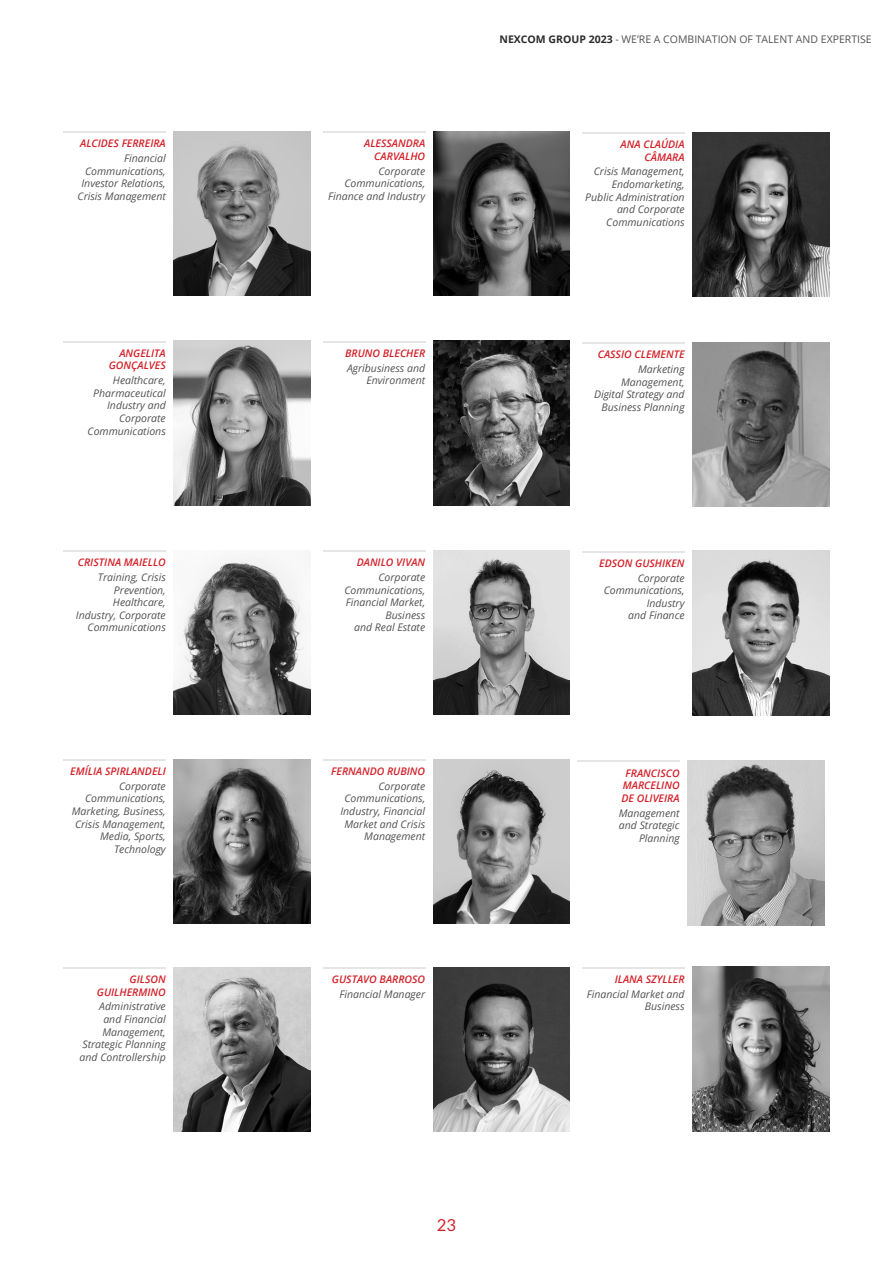
<style>
.page{position:relative;width:893px;height:1263px;background:#fff}
.page>*{position:absolute;margin:0;border:0;box-sizing:border-box;transform-origin:0 0}
.t1{font:16.5px "Lato";color:#d42129}
.t2{font:italic 10.5px/12.6px "Open Sans";color:#535353;text-align:right}
.t3{font:italic 600 10.5px/12.6px "Open Sans";color:#d42129;text-align:right}
.t4{font:10.5px "Open Sans";color:#535353}
.s1{font-weight:700;color:#2b2c2c}
</style>
<div class="page">
<img style="left:174px;top:131px;width:136px;height:165px">
<img style="left:692px;top:132px;width:137px;height:165px">
<img style="left:174px;top:759px;width:136px;height:164px">
<img style="left:174px;top:558px;width:136px;height:157px">
<img style="left:433px;top:967px;width:137px;height:164px">
<img style="left:174px;top:341px;width:136px;height:164px">
<img style="left:433px;top:759px;width:137px;height:164px">
<img style="left:692px;top:342px;width:137px;height:165px">
<img style="left:433px;top:550px;width:137px;height:165px">
<img style="left:433px;top:131px;width:137px;height:165px">
<img style="left:433px;top:341px;width:137px;height:164px">
<img style="left:174px;top:967px;width:136px;height:164px">
<img style="left:692px;top:551px;width:137px;height:164px">
<hr style="left:64px;top:131px;width:102px;height:2px;background:#e5e5e5">
<hr style="left:583px;top:132px;width:102px;height:2px;background:#e5e5e5">
<hr style="left:323px;top:131px;width:102px;height:2px;background:#e5e5e5">
<hr style="left:583px;top:342px;width:102px;height:2px;background:#e5e5e5">
<hr style="left:323px;top:550px;width:102px;height:2px;background:#e5e5e5">
<hr style="left:583px;top:551px;width:102px;height:1px;background:#e5e5e5">
<hr style="left:64px;top:341px;width:102px;height:1px;background:#e5e5e5">
<hr style="left:323px;top:341px;width:102px;height:1px;background:#e5e5e5">
<hr style="left:323px;top:759px;width:102px;height:1px;background:#e5e5e5">
<hr style="left:64px;top:967px;width:102px;height:1px;background:#e5e5e5">
<hr style="left:64px;top:550px;width:102px;height:2px;background:#e5e5e5">
<hr style="left:64px;top:759px;width:102px;height:1px;background:#e5e5e5">
<hr style="left:323px;top:968px;width:102px;height:1px;background:#e5e5e5">
<img style="left:687px;top:760px;width:137px;height:165px">
<hr style="left:578px;top:760px;width:102px;height:2px;background:#e5e5e5">
<img style="left:692px;top:967px;width:137px;height:164px">
<hr style="left:583px;top:967px;width:102px;height:2px;background:#e5e5e5">
<p class="t4" style="left:499px;top:32px;width:374px"><span class="s1">NEXCOM GROUP 2023</span> - WE’RE A COMBINATION OF TALENT AND EXPERTISE</p>
<p class="t3" style="left:80px;top:137px;width:87px">ALCIDES FERREIRA</p>
<p class="t3" style="left:621px;top:138px;width:66px">ANA CLAÚDIA<br>CÂMARA</p>
<p class="t3" style="left:364px;top:137px;width:63px">ALESSANDRA</p>
<p class="t2" style="left:124px;top:152px;width:43px">Financial</p>
<p class="t3" style="left:374px;top:150px;width:52px">CARVALHO</p>
<p class="t2" style="left:78px;top:164px;width:90px">Communications,<br>Investor Relations,<br>Crisis Management</p>
<p class="t2" style="left:585px;top:165px;width:101px">Crisis Management,<br>Endomarketing,<br>Public Administration and Corporate<br>Communications</p>
<p class="t2" style="left:328px;top:164px;width:99px">Corporate<br>Communications,<br>Finance and Industry</p>
<p class="t3" style="left:109px;top:347px;width:59px">ANGELITA<br>GONÇALVES</p>
<p class="t3" style="left:345px;top:347px;width:82px">BRUNO BLECHER</p>
<p class="t2" style="left:347px;top:361px;width:80px">Agribusiness and<br>Environment</p>
<p class="t2" style="left:88px;top:374px;width:80px">Healthcare,<br>Pharmaceutical<br>Industry and<br>Corporate<br>Communications</p>
<p class="t3" style="left:598px;top:348px;width:88px">CASSIO CLEMENTE</p>
<p class="t2" style="left:621px;top:363px;width:65px">Marketing<br>Management,</p>
<p class="t2" style="left:594px;top:388px;width:92px">Digital Strategy and<br>Business Planning</p>
<p class="t3" style="left:78px;top:556px;width:89px">CRISTINA MAIELLO</p>
<p class="t2" style="left:76px;top:570px;width:92px">Training, Crisis<br>Prevention,<br>Healthcare,<br>Industry, Corporate<br>Communications</p>
<p class="t3" style="left:357px;top:556px;width:70px">DANILO VIVAN</p>
<p class="t3" style="left:599px;top:557px;width:87px">EDSON GUSHIKEN</p>
<p class="t2" style="left:344px;top:570px;width:82px">Corporate<br>Communications,<br>Financial Market,<br>Business</p>
<p class="t2" style="left:354px;top:621px;width:73px">and Real Estate</p>
<p class="t2" style="left:604px;top:571px;width:82px">Corporate<br>Communications,<br>Industry</p>
<p class="t2" style="left:628px;top:609px;width:58px">and Finance</p>
<p class="t3" style="left:70px;top:765px;width:97px">EMÍLIA SPIRLANDELI</p>
<p class="t3" style="left:331px;top:765px;width:95px">FERNANDO RUBINO</p>
<p class="t2" style="left:72px;top:779px;width:96px">Corporate<br>Communications,<br>Marketing, Business,<br>Crisis Management,<br>Media, Sports,<br>Technology</p>
<p class="t2" style="left:340px;top:779px;width:86px">Corporate<br>Communications,<br>Industry, Financial<br>Market and Crisis<br>Management</p>
<p class="t3" style="left:97px;top:973px;width:70px">GILSON<br>GUILHERMINO</p>
<p class="t2" style="left:80px;top:1000px;width:88px">Administrative and Financial<br>Management,<br>Strategic Planning and Controllership</p>
<p class="t3" style="left:332px;top:973px;width:95px">GUSTAVO BARROSO</p>
<p class="t2" style="left:339px;top:987px;width:87px">Financial Manager</p>
<h1 class="t1" style="left:437px;top:1216px;width:21px">23</h1>
<p class="t3" style="left:623px;top:766px;width:58px;text-align:left">FRANCISCO<br>MARCELINO</p>
<p class="t3" style="left:621px;top:791px;width:60px">DE OLIVEIRA</p>
<p class="t2" style="left:619px;top:806px;width:62px">Management</p>
<p class="t2" style="left:619px;top:819px;width:62px">and Strategic<br>Planning</p>
<p class="t3" style="left:615px;top:973px;width:71px">ILANA SZYLLER</p>
<p class="t2" style="left:587px;top:987px;width:99px">Financial Market and<br>Business</p>
</div>
